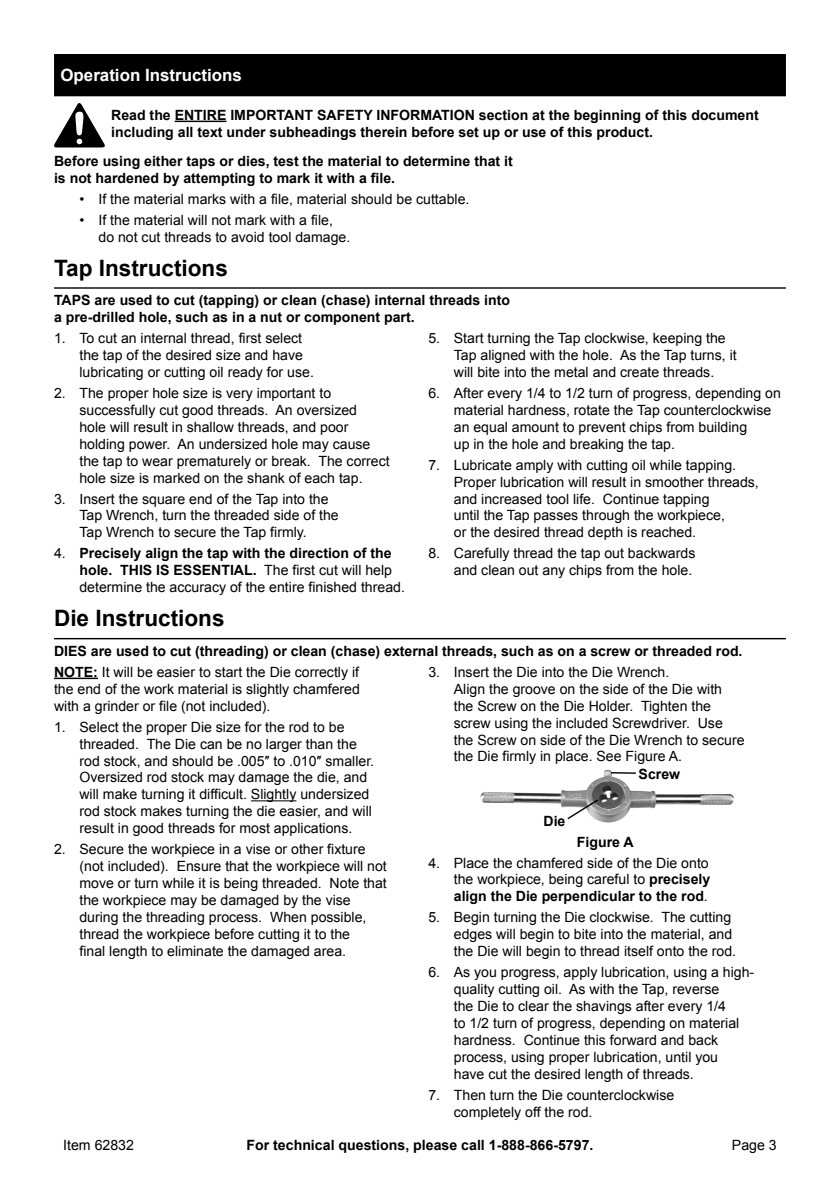
<style>
.page{position:relative;width:840px;height:1191px;background:#fff}
.page>*{position:absolute;margin:0;border:0;box-sizing:border-box;transform-origin:0 0}
.Header_0931{font:700 22.6px "Arial";color:#000}
.Section_Headers_0931{font:700 17px "Arial";color:#fff}
.t1{font:700 14.2px "Arial";color:#000}
.t2{font:14.2px "Arial";color:#000}
.Note{font:14px/17px "Arial";color:#000}
.Safety_Section_Messa{font:700 14px/17px "Arial";color:#000}
.s1{font-weight:700}
</style>
<div class="page">
<div style="left:54px;top:54px;width:731px;height:42px;background:#000"></div>
<hr style="left:175px;top:121px;width:51px;height:1px;background:#000">
<hr style="left:54px;top:287px;width:731px;height:2px;background:#000">
<svg style="left:54px;top:103px;width:51px;height:44px"></svg>
<hr style="left:54px;top:638px;width:731px;height:1px;background:#000">
<hr style="left:54px;top:677px;width:44px;height:2px;background:#000">
<hr style="left:251px;top:800px;width:45px;height:1px;background:#000">
<img style="left:480px;top:769px;width:254px;height:53px">
<img style="left:591px;top:781px;width:33px;height:28px">
<svg style="left:565px;top:798px;width:34px;height:22px"></svg>
<hr style="left:610px;top:772px;width:25px;height:2px;background:#000">
<p class="Section_Headers_0931" style="left:60px;top:64px;width:183px">Operation Instructions</p>
<p class="Safety_Section_Messa" style="left:111px;top:107px;width:648px">Read the ENTIRE IMPORTANT SAFETY INFORMATION section at the beginning of this document including all text under subheadings therein before set up or use of this product.</p>
<p class="Safety_Section_Messa" style="left:54px;top:153px;width:460px">Before using either taps or dies, test the material to determine that it is not hardened by attempting to mark it with a file.</p>
<p class="Note" style="left:79px;top:191px;width:391px">• If the material marks with a file, material should be cuttable.</p>
<p class="Note" style="left:98px;top:212px;width:253px;text-indent:-19px">• If the material will not mark with a file, do not cut threads to avoid tool damage.</p>
<p class="Header_0931" style="left:54px;top:253px;width:175px">Tap Instructions</p>
<p class="Safety_Section_Messa" style="left:54px;top:292px;width:457px">TAPS are used to cut (tapping) or clean (chase) internal threads into a pre‑drilled hole, such as in a nut or component part.</p>
<p class="Note" style="left:79px;top:330px;width:236px;text-indent:-25px">1. To cut an internal thread, first select the tap of the desired size and have lubricating or cutting oil ready for use.</p>
<p class="Note" style="left:79px;top:385px;width:311px;text-indent:-25px">2. The proper hole size is very important to successfully cut good threads. An oversized<br>hole will result in shallow threads, and poor holding power. An undersized hole may cause the tap to wear prematurely or break. The correct hole size is marked on the shank of each tap.</p>
<p class="Note" style="left:79px;top:490px;width:261px;text-indent:-25px">3. Insert the square end of the Tap into the<br>Tap Wrench, turn the threaded side of the<br>Tap Wrench to secure the Tap firmly.</p>
<p class="Note" style="left:79px;top:545px;width:327px;text-indent:-25px">4. <span class="s1">Precisely align the tap with the direction of the hole. THIS IS ESSENTIAL.</span> The first cut will help determine the accuracy of the entire finished thread.</p>
<p class="Note" style="left:453px;top:330px;width:284px;text-indent:-25px">5. Start turning the Tap clockwise, keeping the<br>Tap aligned with the hole. As the Tap turns, it will bite into the metal and create threads.</p>
<p class="Note" style="left:453px;top:385px;width:328px;text-indent:-25px">6. After every 1/4 to 1/2 turn of progress, depending on material hardness, rotate the Tap counterclockwise an equal amount to prevent chips from building<br>up in the hole and breaking the tap.</p>
<p class="Note" style="left:453px;top:456px;width:306px;text-indent:-25px">7. Lubricate amply with cutting oil while tapping.<br>Proper lubrication will result in smoother threads, and increased tool life. Continue tapping<br>until the Tap passes through the workpiece,<br>or the desired thread depth is reached.</p>
<p class="Note" style="left:428px;top:545px;width:268px;text-align:right">8. Carefully thread the tap out backwards and clean out any chips from the hole.</p>
<p class="Header_0931" style="left:54px;top:603px;width:172px">Die Instructions</p>
<p class="Safety_Section_Messa" style="left:54px;top:643px;width:689px">DIES are used to cut (threading) or clean (chase) external threads, such as on a screw or threaded rod.</p>
<p class="Note" style="left:54px;top:663px;width:307px;text-align:justify"><span class="s1">NOTE:</span> It will be easier to start the Die correctly if the end of the work material is slightly chamfered with a grinder or file (not included).</p>
<p class="Note" style="left:79px;top:718px;width:296px;text-indent:-25px">1. Select the proper Die size for the rod to be threaded. The Die can be no larger than the rod stock, and should be .005″ to .010″ smaller.<br>Oversized rod stock may damage the die, and will make turning it difficult. Slightly undersized rod stock makes turning the die easier, and will result in good threads for most applications.</p>
<p class="Note" style="left:79px;top:841px;width:309px;text-indent:-25px">2. Secure the workpiece in a vise or other fixture (not included). Ensure that the workpiece will not move or turn while it is being threaded. Note that the workpiece may be damaged by the vise during the threading process. When possible, thread the workpiece before cutting it to the<br>final length to eliminate the damaged area.</p>
<p class="Note" style="left:453px;top:663px;width:292px;text-indent:-25px">3. Insert the Die into the Die Wrench.<br>Align the groove on the side of the Die with the Screw on the Die Holder. Tighten the screw using the included Screwdriver. Use the Screw on side of the Die Wrench to secure the Die firmly in place. See Figure A.</p>
<p class="Safety_Section_Messa" style="left:638px;top:765px;width:43px">Screw</p>
<p class="Safety_Section_Messa" style="left:543px;top:812px;width:23px">Die</p>
<p class="Safety_Section_Messa" style="left:576px;top:833px;width:58px">Figure A</p>
<p class="Note" style="left:453px;top:854px;width:258px;text-align:justify;text-indent:-25px">4. Place the chamfered side of the Die onto the workpiece, being careful to <span class="s1">precisely align the Die perpendicular to the rod</span>.</p>
<p class="Note" style="left:453px;top:909px;width:284px;text-indent:-25px">5. Begin turning the Die clockwise. The cutting edges will begin to bite into the material, and the Die will begin to thread itself onto the rod.</p>
<p class="Note" style="left:453px;top:964px;width:302px;text-indent:-25px">6. As you progress, apply lubrication, using a high&shy;quality cutting oil. As with the Tap, reverse<br>the Die to clear the shavings after every 1/4<br>to 1/2 turn of progress, depending on material hardness. Continue this forward and back process, using proper lubrication, until you<br>have cut the desired length of threads.</p>
<p class="Note" style="left:453px;top:1086px;width:222px;text-indent:-25px">7. Then turn the Die counterclockwise completely off the rod.</p>
<p class="t2" style="left:63px;top:1136px;width:72px">Item 62832</p>
<p class="t1" style="left:246px;top:1136px;width:348px">For technical questions, please call 1-888-866-5797.</p>
<p class="t2" style="left:731px;top:1136px;width:46px">Page 3</p>
</div>
